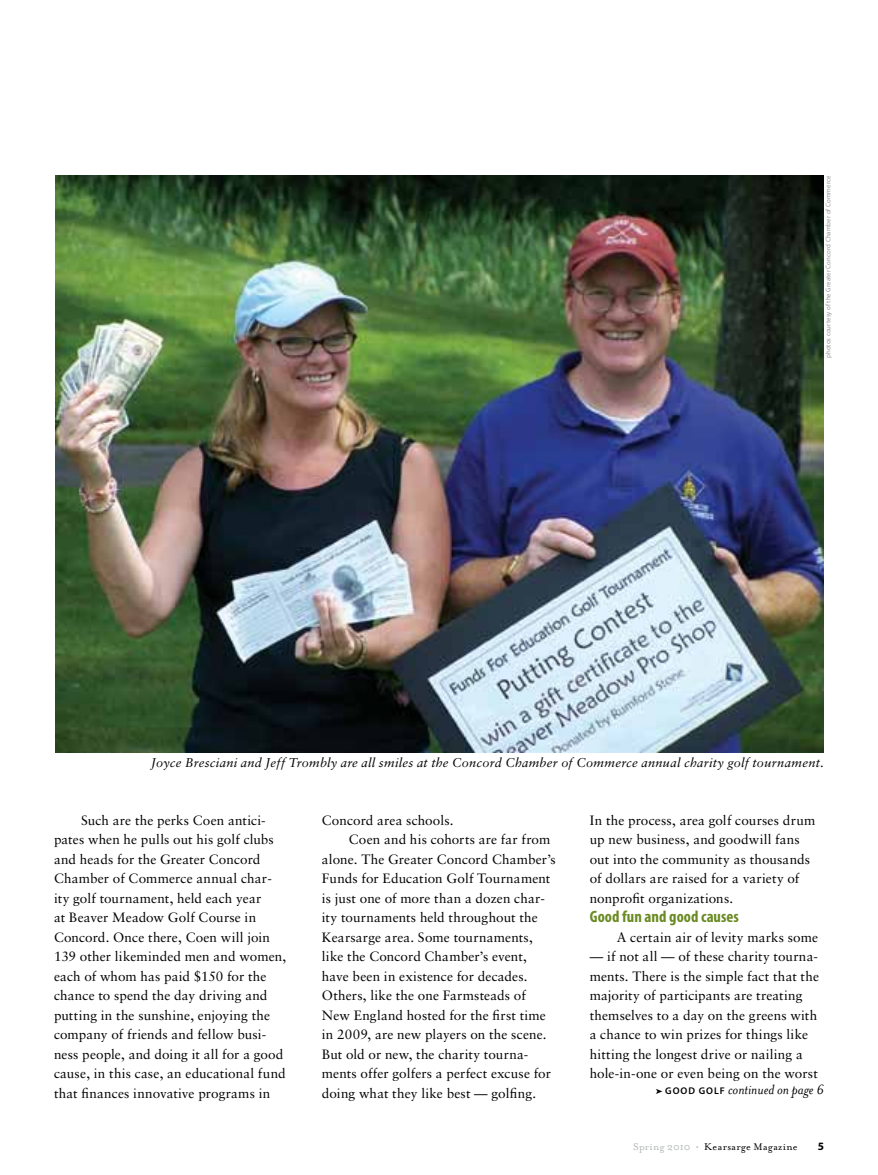
<style>
.page{position:relative;width:878px;height:1175px;background:#fff}
.page>*{position:absolute;margin:0;border:0;box-sizing:border-box;transform-origin:0 0}
.t1{font:700 condensed 16.5px "Myriad Pro";letter-spacing:.005em;color:#6a8a22}
.t2{font:italic 15.3px "Mrs Eaves";letter-spacing:.005em;color:#000}
.t3{font:13.5px/19.5px "Sabon";letter-spacing:.01em;color:#000}
.t4{font:12.75px "Sabon Italic Os F";letter-spacing:.02em;color:#000}
.t5{font:11.25px "Mrs Eaves Roman";letter-spacing:.03em;color:#000}
.t6{font:700 11.25px "Myriad Pro";color:#000}
.t7{font:6.75px "Myriad Pro";letter-spacing:.015em;color:#939598}
.s1{font-family:"Myriad Pro";font-weight:600;font-style:normal;font-size:9.75px}
.s2{color:#b1b4b6}
</style>
<div class="page">
<img style="left:56px;top:176px;width:768px;height:576px">
<p class="t7" style="left:824px;top:358px;width:184px;rotate:-90deg">photos courtesy of the Greater Concord Chamber of Commerce</p>
<p class="t4" style="left:151px;top:755px;width:674px">Joyce Bresciani and Jeff Trombly are all smiles at the Concord Chamber of Commerce annual charity golf tournament.</p>
<p class="t3" style="left:54px;top:810px;width:234px;text-indent:27px">Such are the perks Coen antici&shy;pates when he pulls out his golf clubs and heads for the Greater Concord Chamber of Commerce annual char&shy;ity golf tournament, held each year<br>at Beaver Meadow Golf Course in Concord. Once there, Coen will join 139 other likeminded men and women, each of whom has paid $150 for the chance to spend the day driving and putting in the sunshine, enjoying the company of friends and fellow busi&shy;ness people, and doing it all for a good cause, in this case, an educational fund that finances innovative programs in</p>
<p class="t3" style="left:322px;top:810px;width:133px">Concord area schools.</p>
<p class="t3" style="left:349px;top:829px;width:203px">Coen and his cohorts are far from</p>
<p class="t3" style="left:322px;top:849px;width:235px">alone. The Greater Concord Chamber’s</p>
<p class="t3" style="left:322px;top:868px;width:230px">Funds for Education Golf Tournament</p>
<p class="t3" style="left:322px;top:888px;width:225px">is just one of more than a dozen char-</p>
<p class="t3" style="left:322px;top:907px;width:217px">ity tournaments held throughout the</p>
<p class="t3" style="left:322px;top:927px;width:212px">Kearsarge area. Some tournaments,</p>
<p class="t3" style="left:322px;top:946px;width:207px">like the Concord Chamber’s event,</p>
<p class="t3" style="left:322px;top:966px;width:207px">have been in existence for decades.</p>
<p class="t3" style="left:322px;top:985px;width:205px">Others, like the one Farmsteads of</p>
<p class="t3" style="left:322px;top:1005px;width:225px">New England hosted for the first time</p>
<p class="t3" style="left:322px;top:1024px;width:226px">in 2009, are new players on the scene.</p>
<p class="t3" style="left:322px;top:1044px;width:208px">But old or new, the charity tourna-</p>
<p class="t3" style="left:322px;top:1063px;width:231px">ments offer golfers a perfect excuse for</p>
<p class="t3" style="left:322px;top:1083px;width:216px">doing what they like best — golfing.</p>
<p class="t3" style="left:589px;top:810px;width:227px">In the process, area golf courses drum up new business, and goodwill fans out into the community as thousands of dollars are raised for a variety of nonprofit organizations.</p>
<p class="t1" style="left:589px;top:906px;width:151px">Good fun and good causes</p>
<p class="t3" style="left:616px;top:927px;width:203px">A certain air of levity marks some</p>
<p class="t3" style="left:589px;top:946px;width:231px">— if not all — of these charity tourna&shy;ments. There is the simple fact that the majority of participants are treating themselves to a day on the greens with a chance to win prizes for things like hitting the longest drive or nailing a hole-in-one or even being on the worst</p>
<p class="t2" style="left:655px;top:1081px;width:170px">➤ <span class="s1">GOOD GOLF</span> continued on page 6</p>
<p class="t5" style="left:633px;top:1140px;width:166px"><span class="s2">Spring 2010 •</span> Kearsarge Magazine</p>
<p class="t6" style="left:817px;top:1138px;width:8px">5</p>
</div>
